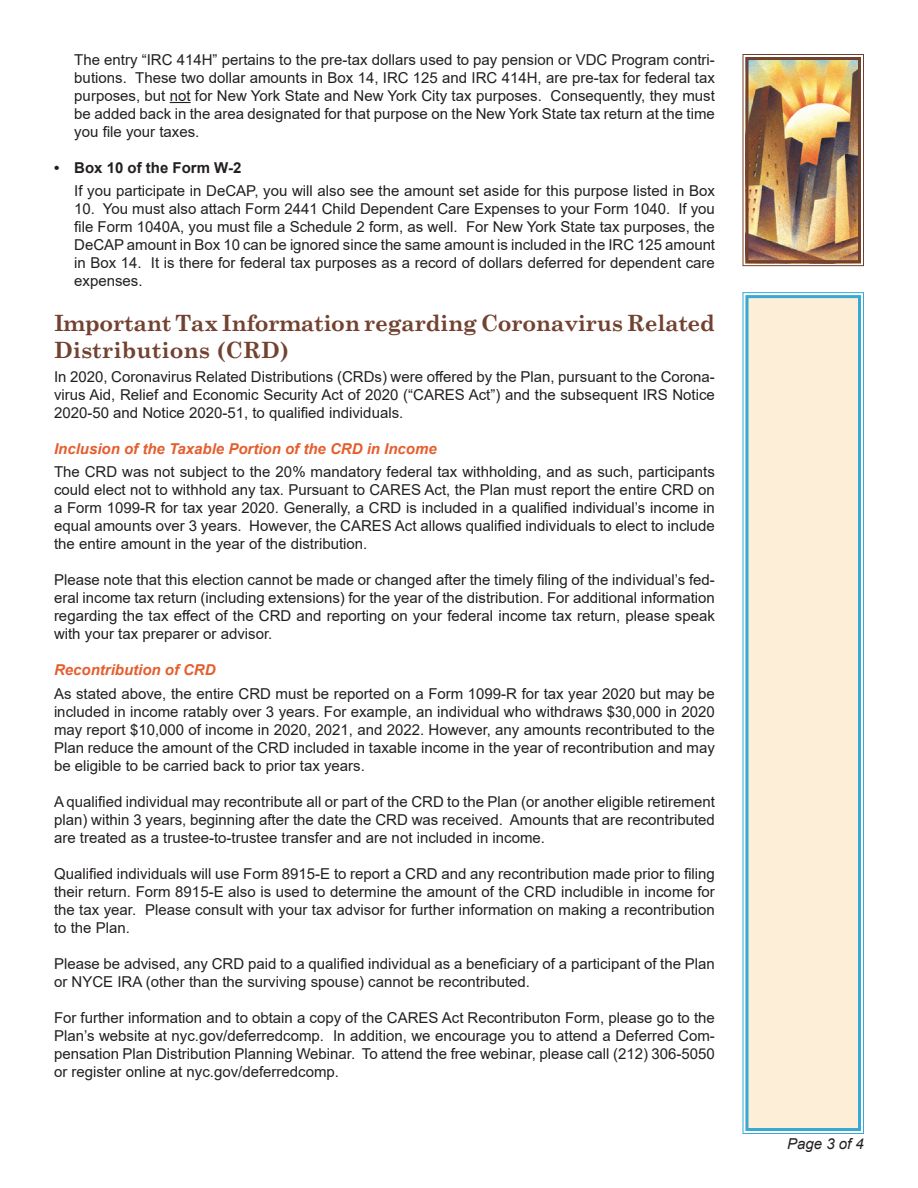
<style>
.page{position:relative;width:918px;height:1188px;background:#fff}
.page>*{position:absolute;margin:0;border:0;box-sizing:border-box;transform-origin:0 0}
.Body_text{font:700 22.5px/27px "Century Schoolbook";letter-spacing:-.015em;color:#724231}
.Body_text-2{font:15px/18px "Arial";color:#231f20;text-align:justify}
.Body_text-3{font:italic 700 15px "Arial";color:#e55e2e}
.Body_text-4{font:700 15px "Arial";color:#231f20}
.Body_Text{font:italic 15px "Arial";color:#231f20}
</style>
<div class="page">
<img style="left:742px;top:54px;width:122px;height:213px">
<div style="left:746px;top:57px;width:115px;height:206px;border:3px solid #724231"></div>
<div style="left:742px;top:292px;width:122px;height:842px;background:#fceed7"></div>
<div style="left:746px;top:295px;width:115px;height:836px;border:3px solid #37a9d4"></div>
<svg style="left:170px;top:102px;width:21px;height:1px"></svg>
<p class="Body_text-2" style="left:74px;top:51px;width:642px">The entry “IRC 414H” pertains to the pre-tax dollars used to pay pension or VDC Program contri&shy;butions. These two dollar amounts in Box 14, IRC 125 and IRC 414H, are pre-tax for federal tax purposes, but not for New York State and New York City tax purposes. Consequently, they must be added back in the area designated for that purpose on the New York State tax return at the time you file your taxes.</p>
<p class="Body_text-4" style="left:54px;top:157px;width:189px">• Box 10 of the Form W-2</p>
<p class="Body_text-2" style="left:74px;top:182px;width:642px">If you participate in DeCAP, you will also see the amount set aside for this purpose listed in Box</p>
<p class="Body_text-2" style="left:74px;top:200px;width:642px">10. You must also attach Form 2441 Child Dependent Care Expenses to your Form 1040. If you file Form 1040A, you must file a Schedule 2 form, as well. For New York State tax purposes, the DeCAP amount in Box 10 can be ignored since the same amount is included in the IRC 125 amount in Box 14. It is there for federal tax purposes as a record of dollars deferred for dependent care expenses.</p>
<p class="Body_text" style="left:54px;top:309px;width:663px">Important Tax Information regarding Coronavirus Related<br>Distributions (CRD)</p>
<p class="Body_text-2" style="left:54px;top:367px;width:662px">In 2020, Coronavirus Related Distributions (CRDs) were offered by the Plan, pursuant to the Corona&shy;virus Aid, Relief and Economic Security Act of 2020 (“CARES Act”) and the subsequent IRS Notice 2020-50 and Notice 2020-51, to qualified individuals.</p>
<p class="Body_text-3" style="left:54px;top:438px;width:384px">Inclusion of the Taxable Portion of the CRD in Income</p>
<p class="Body_text-2" style="left:54px;top:463px;width:662px">The CRD was not subject to the 20% mandatory federal tax withholding, and as such, participants could elect not to withhold any tax. Pursuant to CARES Act, the Plan must report the entire CRD on a Form 1099-R for tax year 2020. Generally, a CRD is included in a qualified individual’s income in equal amounts over 3 years. However, the CARES Act allows qualified individuals to elect to include the entire amount in the year of the distribution.</p>
<p class="Body_text-2" style="left:54px;top:571px;width:662px">Please note that this election cannot be made or changed after the timely filing of the individual’s fed&shy;eral income tax return (including extensions) for the year of the distribution. For additional information regarding the tax effect of the CRD and reporting on your federal income tax return, please speak with your tax preparer or advisor.</p>
<p class="Body_text-3" style="left:54px;top:660px;width:163px">Recontribution of CRD</p>
<p class="Body_text-2" style="left:54px;top:684px;width:662px">As stated above, the entire CRD must be reported on a Form 1099-R for tax year 2020 but may be included in income ratably over 3 years. For example, an individual who withdraws $30,000 in 2020 may report $10,000 of income in 2020, 2021, and 2022. However, any amounts recontributed to the Plan reduce the amount of the CRD included in taxable income in the year of recontribution and may be eligible to be carried back to prior tax years.</p>
<p class="Body_text-2" style="left:54px;top:792px;width:662px">A qualified individual may recontribute all or part of the CRD to the Plan (or another eligible retirement plan) within 3 years, beginning after the date the CRD was received. Amounts that are recontributed are treated as a trustee-to-trustee transfer and are not included in income.</p>
<p class="Body_text-2" style="left:54px;top:864px;width:662px">Qualified individuals will use Form 8915-E to report a CRD and any recontribution made prior to filing their return. Form 8915-E also is used to determine the amount of the CRD includible in income for the tax year. Please consult with your tax advisor for further information on making a recontribution to the Plan.</p>
<p class="Body_text-2" style="left:54px;top:954px;width:662px">Please be advised, any CRD paid to a qualified individual as a beneficiary of a participant of the Plan or NYCE IRA (other than the surviving spouse) cannot be recontributed.</p>
<p class="Body_text-2" style="left:54px;top:1008px;width:662px">For further information and to obtain a copy of the CARES Act Recontributon Form, please go to the Plan’s website at nyc.gov/deferredcomp. In addition, we encourage you to attend a Deferred Com&shy;pensation Plan Distribution Planning Webinar. To attend the free webinar, please call (212) 306-5050 or register online at nyc.gov/deferredcomp.</p>
<p class="Body_Text" style="left:787px;top:1134px;width:78px">Page 3 of 4</p>
</div>
